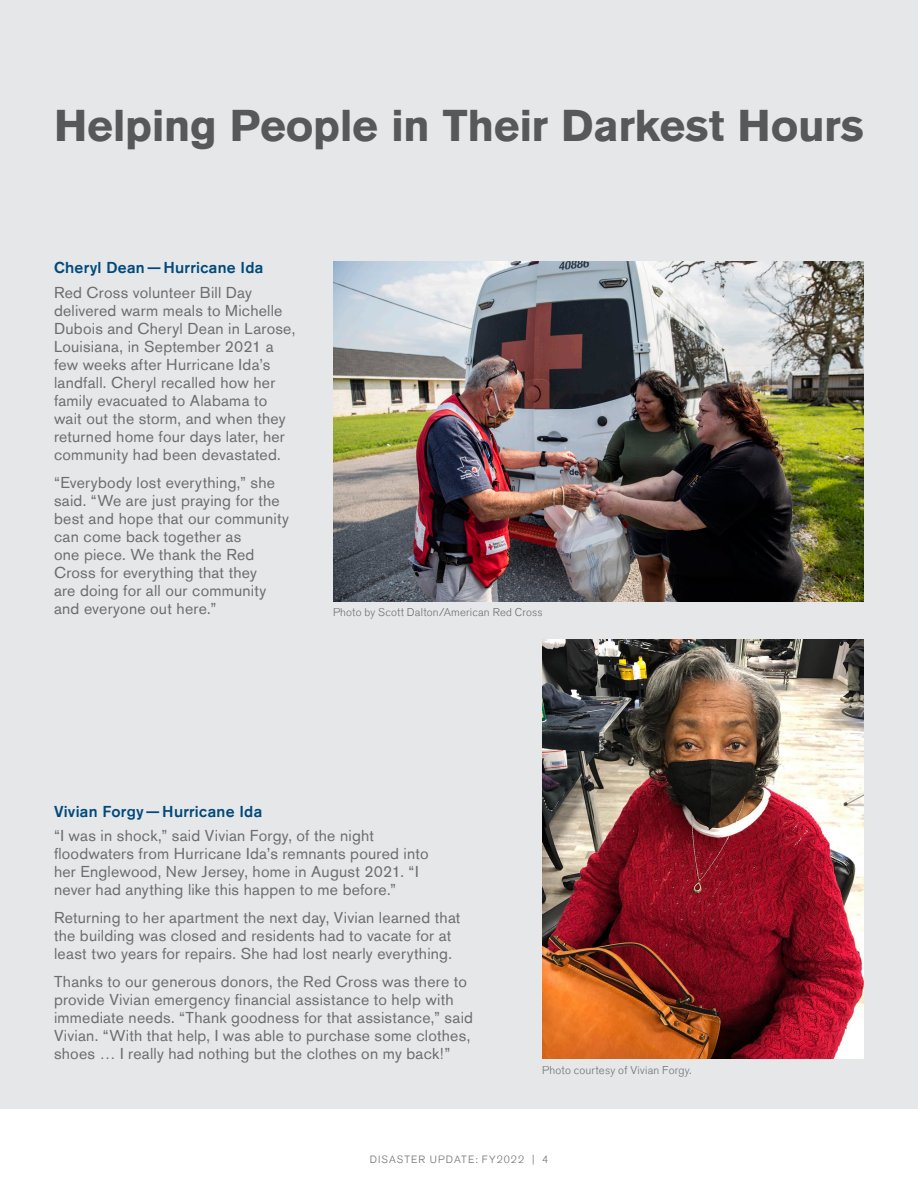
<style>
.page{position:relative;width:918px;height:1188px;background:#fff}
.page>*{position:absolute;margin:0;border:0;box-sizing:border-box;transform-origin:0 0}
.Body_Text{font:700 44.4px "Akzidenz Grotesk Std";letter-spacing:-.01em;color:#57585a}
.Body_Text-2{font:15.75px/18px "Akzidenz Grotesk Std";letter-spacing:.015em;color:#6c6d70}
.Body_Text-3{font:500 15.75px "Akzidenz Grotesk Std";letter-spacing:.015em;color:#00497b}
.Caption_top{font:300 11.25px "Akzidenz Grotesk Std";letter-spacing:.015em;color:#6c6d70}
.t1{font:300 10.5px "Akzidenz Grotesk Std";letter-spacing:.1em;color:#6c6d70}
</style>
<div class="page">
<div style="left:0;top:0;width:918px;height:1108px;background:#e6e7e9"></div>
<img style="left:333px;top:262px;width:531px;height:339px">
<img style="left:542px;top:639px;width:322px;height:420px">
<p class="Body_Text" style="left:54px;top:100px;width:812px">Helping People in Their Darkest Hours</p>
<p class="Body_Text-3" style="left:54px;top:258px;width:211px">Cheryl Dean—Hurricane Ida</p>
<p class="Body_Text-2" style="left:54px;top:284px;width:243px">Red Cross volunteer Bill Day delivered warm meals to Michelle<br>Dubois and Cheryl Dean in Larose,<br>Louisiana, in September 2021 a few weeks after Hurricane Ida’s landfall. Cheryl recalled how her family evacuated to Alabama to wait out the storm, and when they returned home four days later, her community had been devastated.</p>
<p class="Body_Text-2" style="left:54px;top:473px;width:237px">“Everybody lost everything,” she said. “We are just praying for the best and hope that our community can come back together as<br>one piece. We thank the Red<br>Cross for everything that they<br>are doing for all our community and everyone out here.”</p>
<p class="Caption_top" style="left:333px;top:606px;width:211px">Photo by Scott Dalton/American Red Cross</p>
<p class="Body_Text-3" style="left:54px;top:801px;width:210px">Vivian Forgy—Hurricane Ida</p>
<p class="Body_Text-2" style="left:54px;top:827px;width:376px">“I was in shock,” said Vivian Forgy, of the night floodwaters from Hurricane Ida’s remnants poured into her Englewood, New Jersey, home in August 2021. “I never had anything like this happen to me before.”</p>
<p class="Body_Text-2" style="left:54px;top:908px;width:408px">Returning to her apartment the next day, Vivian learned that the building was closed and residents had to vacate for at least two years for repairs. She had lost nearly everything.</p>
<p class="Body_Text-2" style="left:54px;top:972px;width:421px">Thanks to our generous donors, the Red Cross was there to provide Vivian emergency financial assistance to help with immediate needs. “Thank goodness for that assistance,” said Vivian. “With that help, I was able to purchase some clothes, shoes … I really had nothing but the clothes on my back!”</p>
<p class="Caption_top" style="left:542px;top:1064px;width:151px">Photo courtesy of Vivian Forgy.</p>
<p class="t1" style="left:370px;top:1154px;width:180px">DISASTER UPDATE: FY2022 | 4</p>
</div>
